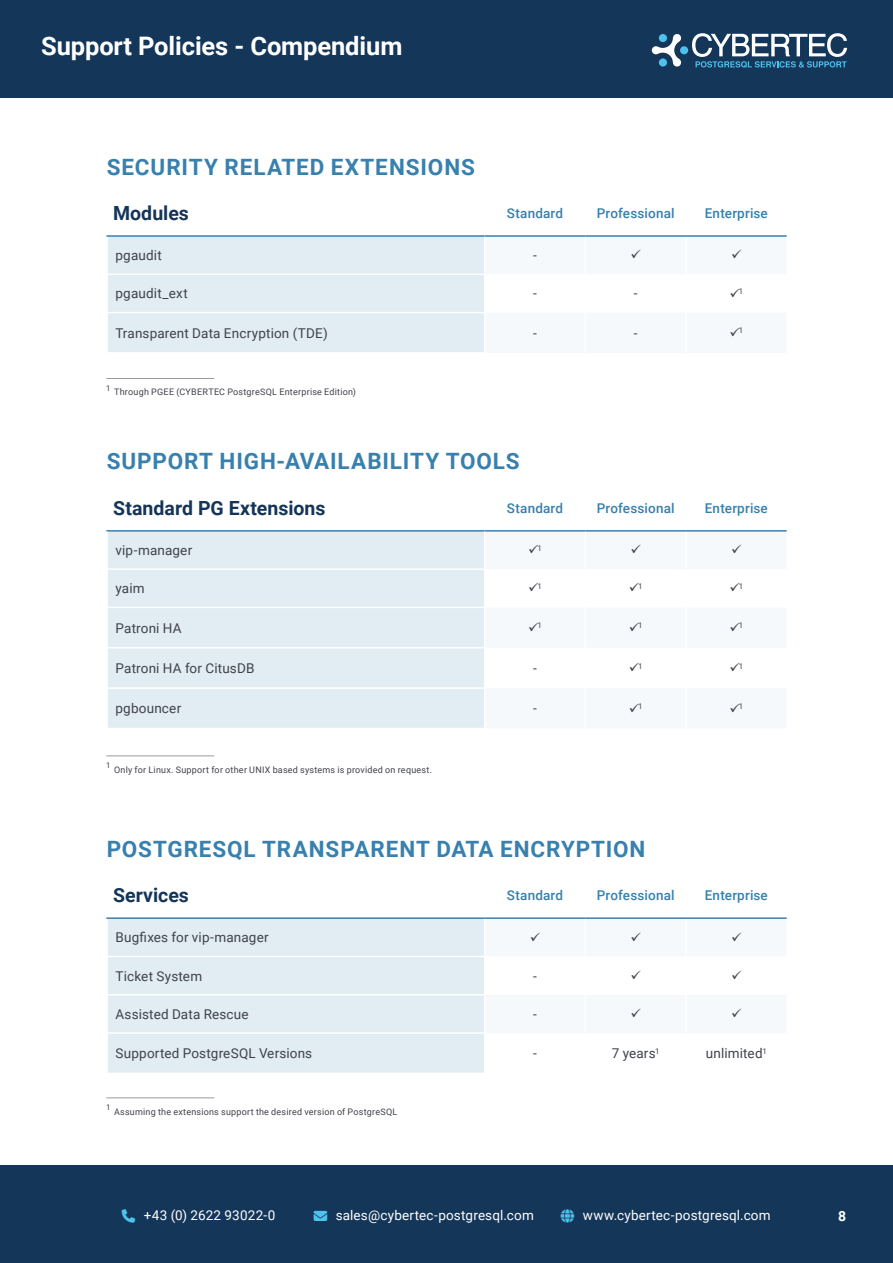
<style>
.page{position:relative;width:893px;height:1263px;background:#fff}
.page>*{position:absolute;margin:0;border:0;box-sizing:border-box;transform-origin:0 0}
.t1{font:700 25.5px "Roboto";letter-spacing:-.005em;color:#fff}
.t2{font:700 22.5px "Roboto";letter-spacing:.04em;color:#3880ad}
.t3{font:700 19.5px "Roboto";color:#153558}
.t4{font:700 13.95px "Roboto";color:#fff}
.t5{font:13.5px "Roboto";letter-spacing:.01em;color:#40424a}
.t6{font:500 13.5px "Roboto";letter-spacing:.01em;color:#3880ad}
.t7{font:13.5px "Roboto";letter-spacing:.015em;color:#fff}
.t8{font:9px "Roboto";letter-spacing:.025em;color:#40424a}
.t9{font:7.8px "Roboto";color:#40424a}
.s1{color:#4fc2ed}
</style>
<div class="page">
<hr style="left:106px;top:235px;width:379px;height:2px;background:#3880ad">
<hr style="left:485px;top:235px;width:100px;height:2px;background:#3880ad">
<hr style="left:585px;top:235px;width:101px;height:2px;background:#3880ad">
<hr style="left:686px;top:235px;width:101px;height:2px;background:#3880ad">
<hr style="left:106px;top:378px;width:108px;height:1px;background:#9c9b9b">
<div style="left:108px;top:532px;width:376px;height:196px;background:#e1ecf3"></div>
<hr style="left:106px;top:568px;width:379px;height:2px;background:#fff">
<hr style="left:106px;top:607px;width:379px;height:1px;background:#fff">
<hr style="left:106px;top:647px;width:379px;height:1px;background:#fff">
<hr style="left:106px;top:687px;width:379px;height:2px;background:#fff">
<hr style="left:106px;top:530px;width:379px;height:2px;background:#3880ad">
<hr style="left:485px;top:530px;width:100px;height:2px;background:#3880ad">
<hr style="left:585px;top:530px;width:101px;height:2px;background:#3880ad">
<hr style="left:686px;top:530px;width:101px;height:2px;background:#3880ad">
<hr style="left:106px;top:756px;width:108px;height:1px;background:#9c9b9b">
<div style="left:108px;top:919px;width:376px;height:153px;background:#e1ecf3"></div>
<hr style="left:106px;top:956px;width:379px;height:1px;background:#fff">
<hr style="left:106px;top:994px;width:379px;height:1px;background:#fff">
<hr style="left:106px;top:1032px;width:379px;height:2px;background:#fff">
<hr style="left:106px;top:917px;width:379px;height:2px;background:#3880ad">
<hr style="left:485px;top:917px;width:100px;height:2px;background:#3880ad">
<hr style="left:585px;top:917px;width:101px;height:2px;background:#3880ad">
<hr style="left:686px;top:917px;width:101px;height:2px;background:#3880ad">
<hr style="left:106px;top:1097px;width:108px;height:1px;background:#9c9b9b">
<div style="left:0;top:1165px;width:893px;height:98px;background:#143659"></div>
<div style="left:0;top:0;width:893px;height:98px;background:#143659"></div>
<div style="left:680px;top:46px;width:8px;height:8px;background:#4ec1ec;border-radius:50%"></div>
<svg style="left:652px;top:34px;width:30px;height:33px"></svg>
<svg style="left:692px;top:33px;width:155px;height:35px"></svg>
<svg style="left:107px;top:236px;width:680px;height:116px"></svg>
<svg style="left:485px;top:918px;width:302px;height:1px"></svg>
<h1 class="t1" style="left:41px;top:28px;width:363px">Support Policies - Compendium</h1>
<h2 class="t2" style="left:107px;top:151px;width:370px">SECURITY RELATED EXTENSIONS</h2>
<h3 class="t3" style="left:113px;top:199px;width:77px">Modules</h3>
<p class="t6" style="left:507px;top:203px;width:58px">Standard</p>
<p class="t6" style="left:597px;top:203px;width:79px">Professional</p>
<p class="t6" style="left:705px;top:203px;width:65px">Enterprise</p>
<p class="t5" style="left:116px;top:246px;width:48px">pgaudit</p>
<p class="t5" style="left:533px;top:246px;width:5px">-</p>
<p class="t5" style="left:116px;top:284px;width:74px">pgaudit_ext</p>
<p class="t5" style="left:533px;top:284px;width:5px">-</p>
<p class="t5" style="left:634px;top:284px;width:5px">-</p>
<p class="t9" style="left:729px;top:286px;width:15px">✓1</p>
<p class="t5" style="left:116px;top:323px;width:214px">Transparent Data Encryption (TDE)</p>
<p class="t5" style="left:533px;top:323px;width:5px">-</p>
<p class="t5" style="left:634px;top:323px;width:5px">-</p>
<p class="t9" style="left:729px;top:325px;width:15px">✓1</p>
<p class="t9" style="left:106px;top:383px;width:6px">1</p>
<p class="t8" style="left:114px;top:386px;width:244px">Through PGEE (CYBERTEC PostgreSQL Enterprise Edition)</p>
<h2 class="t2" style="left:107px;top:446px;width:415px">SUPPORT HIGH-AVAILABILITY TOOLS</h2>
<h3 class="t3" style="left:113px;top:494px;width:214px">Standard PG Extensions</h3>
<p class="t6" style="left:507px;top:498px;width:58px">Standard</p>
<p class="t6" style="left:597px;top:498px;width:79px">Professional</p>
<p class="t6" style="left:705px;top:498px;width:65px">Enterprise</p>
<p class="t5" style="left:116px;top:541px;width:78px">vip-manager</p>
<p class="t9" style="left:528px;top:542px;width:15px">✓1</p>
<p class="t5" style="left:116px;top:579px;width:31px">yaim</p>
<p class="t9" style="left:528px;top:581px;width:15px">✓1</p>
<p class="t9" style="left:629px;top:581px;width:15px">✓1</p>
<p class="t9" style="left:729px;top:581px;width:15px">✓1</p>
<p class="t5" style="left:116px;top:618px;width:68px">Patroni HA</p>
<p class="t9" style="left:528px;top:620px;width:15px">✓1</p>
<p class="t9" style="left:629px;top:620px;width:15px">✓1</p>
<p class="t9" style="left:729px;top:620px;width:15px">✓1</p>
<p class="t5" style="left:116px;top:659px;width:140px">Patroni HA for CitusDB</p>
<p class="t5" style="left:533px;top:659px;width:5px">-</p>
<p class="t9" style="left:629px;top:660px;width:15px">✓1</p>
<p class="t9" style="left:729px;top:660px;width:15px">✓1</p>
<p class="t5" style="left:116px;top:699px;width:67px">pgbouncer</p>
<p class="t5" style="left:533px;top:699px;width:5px">-</p>
<p class="t9" style="left:629px;top:701px;width:15px">✓1</p>
<p class="t9" style="left:729px;top:701px;width:15px">✓1</p>
<p class="t9" style="left:106px;top:760px;width:6px">1</p>
<p class="t8" style="left:114px;top:763px;width:319px">Only for Linux. Support for other UNIX based systems is provided on request.</p>
<h2 class="t2" style="left:107px;top:833px;width:540px">POSTGRESQL TRANSPARENT DATA ENCRYPTION</h2>
<h3 class="t3" style="left:113px;top:881px;width:77px">Services</h3>
<p class="t6" style="left:507px;top:885px;width:58px">Standard</p>
<p class="t6" style="left:597px;top:885px;width:79px">Professional</p>
<p class="t6" style="left:705px;top:885px;width:65px">Enterprise</p>
<p class="t5" style="left:116px;top:928px;width:155px">Bugfixes for vip-manager</p>
<p class="t5" style="left:116px;top:966px;width:88px">Ticket System</p>
<p class="t5" style="left:533px;top:966px;width:5px">-</p>
<p class="t5" style="left:116px;top:1005px;width:134px">Assisted Data Rescue</p>
<p class="t5" style="left:533px;top:1005px;width:5px">-</p>
<p class="t5" style="left:116px;top:1044px;width:198px">Supported PostgreSQL Versions</p>
<p class="t5" style="left:533px;top:1044px;width:5px">-</p>
<p class="t5" style="left:612px;top:1044px;width:49px">7 years<sup>1</sup></p>
<p class="t5" style="left:706px;top:1044px;width:63px">unlimited<sup>1</sup></p>
<p class="t9" style="left:106px;top:1102px;width:6px">1</p>
<p class="t8" style="left:114px;top:1105px;width:285px">Assuming the extensions support the desired version of PostgreSQL</p>
<p class="t7" style="left:144px;top:1206px;width:133px">+43 (0) 2622 93022-0</p>
<p class="t7" style="left:314px;top:1206px;width:222px"><span class="s1">→</span> sales@cybertec-postgresql.com</p>
<p class="t7" style="left:583px;top:1206px;width:189px">www.cybertec-postgresql.com</p>
<p class="t4" style="left:838px;top:1206px;width:10px">8</p>
</div>
